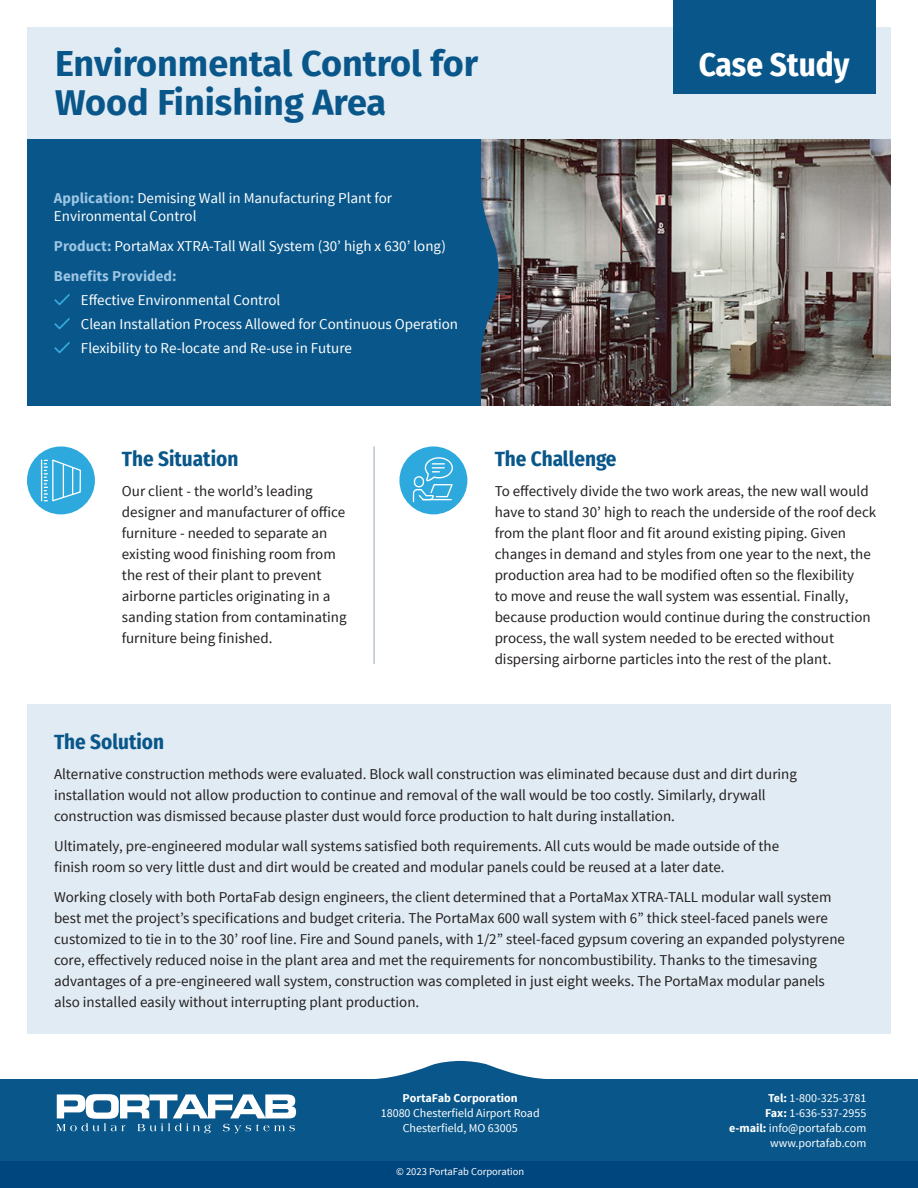
<style>
.page{position:relative;width:918px;height:1188px;background:#fff}
.page>*{position:absolute;margin:0;border:0;box-sizing:border-box;transform-origin:0 0}
.t1{font:700 36px/39px "Fira Sans";color:#09578a}
.t2{font:700 33px "Fira Sans Condensed";color:#fff}
.t3{font:700 21px "Fira Sans Condensed";color:#09578a}
.t4{font:15px/21px "Source Sans Pro";color:#231f20}
.t5{font:15px/18px "Source Sans Pro";color:#fff}
.t6{font:700 15px "Source Sans Pro";color:#9ec6e5}
.t7{font:12px/15px "Source Sans Pro";color:#fff;text-align:center}
.t8{font:700 12px "Source Sans Pro";color:#fff}
.t9{font:10.5px "Source Sans Pro";color:#fff}
.s1{font-weight:700;color:#9ec6e5}
.s2{font-weight:700}
</style>
<div class="page">
<div style="left:0;top:1079px;width:918px;height:109px;background:#09578a"></div>
<svg style="left:375px;top:1061px;width:170px;height:18px"></svg>
<div style="left:27px;top:27px;width:864px;height:112px;background:#e1ebf3"></div>
<div style="left:673px;top:0;width:202px;height:94px;background:#09578a"></div>
<svg style="left:56px;top:1094px;width:240px;height:39px"></svg>
<div style="left:0;top:1161px;width:918px;height:27px;background:#00467e"></div>
<img style="left:480px;top:139px;width:411px;height:267px">
<div style="left:27px;top:139px;width:453px;height:267px;background:#09578a"></div>
<svg style="left:480px;top:145px;width:19px;height:255px;background:#465f74"></svg>
<svg style="left:54px;top:294px;width:16px;height:11px"></svg>
<svg style="left:54px;top:318px;width:16px;height:11px"></svg>
<svg style="left:54px;top:342px;width:16px;height:11px"></svg>
<div style="left:399px;top:446px;width:68px;height:68px;background:#2ea9dd;border-radius:50%"></div>
<svg style="left:412px;top:457px;width:41px;height:46px"></svg>
<hr style="left:374px;top:446px;width:1px;height:218px;background:#98a8b4">
<div style="left:27px;top:446px;width:68px;height:68px;background:#2ea9dd;border-radius:50%"></div>
<hr style="left:41px;top:460px;width:1px;height:41px;background:#fff">
<svg style="left:44px;top:459px;width:37px;height:42px"></svg>
<div style="left:27px;top:705px;width:864px;height:329px;background:#e1ebf3"></div>
<p class="t1" style="left:55px;top:42px;width:425px">Environmental Control for<br>Wood Finishing Area</p>
<p class="t5" style="left:54px;top:190px;width:340px"><span class="s1">Application:</span> Demising Wall in Manufacturing Plant for<br>Environmental Control</p>
<p class="t5" style="left:54px;top:238px;width:394px"><span class="s1">Product:</span> PortaMax XTRA-Tall Wall System (30’ high x 630’ long)</p>
<p class="t6" style="left:54px;top:267px;width:124px">Benefits Provided:</p>
<p class="t5" style="left:81px;top:292px;width:201px">Effective Environmental Control</p>
<p class="t5" style="left:81px;top:316px;width:379px">Clean Installation Process Allowed for Continuous Operation</p>
<p class="t5" style="left:81px;top:340px;width:272px">Flexibility to Re-locate and Re-use in Future</p>
<h2 class="t2" style="left:699px;top:37px;width:152px">Case Study</h2>
<p class="t3" style="left:122px;top:441px;width:118px">The Situation</p>
<p class="t4" style="left:122px;top:481px;width:226px">Our client - the world’s leading designer and manufacturer of office furniture - needed to separate an existing wood finishing room from the rest of their plant to prevent airborne particles originating in a sanding station from contaminating furniture being finished.</p>
<p class="t3" style="left:495px;top:441px;width:123px">The Challenge</p>
<p class="t4" style="left:495px;top:481px;width:383px">To effectively divide the two work areas, the new wall would have to stand 30’ high to reach the underside of the roof deck from the plant floor and fit around existing piping. Given changes in demand and styles from one year to the next, the production area had to be modified often so the flexibility<br>to move and reuse the wall system was essential. Finally, because production would continue during the construction process, the wall system needed to be erected without dispersing airborne particles into the rest of the plant.</p>
<p class="t3" style="left:54px;top:724px;width:112px">The Solution</p>
<p class="t4" style="left:54px;top:763px;width:745px">Alternative construction methods were evaluated. Block wall construction was eliminated because dust and dirt during installation would not allow production to continue and removal of the wall would be too costly. Similarly, drywall construction was dismissed because plaster dust would force production to halt during installation.</p>
<p class="t4" style="left:54px;top:835px;width:727px">Ultimately, pre-engineered modular wall systems satisfied both requirements. All cuts would be made outside of the finish room so very little dust and dirt would be created and modular panels could be reused at a later date.</p>
<p class="t4" style="left:54px;top:886px;width:793px">Working closely with both PortaFab design engineers, the client determined that a PortaMax XTRA-TALL modular wall system best met the project’s specifications and budget criteria. The PortaMax 600 wall system with 6” thick steel-faced panels were customized to tie in to the 30’ roof line. Fire and Sound panels, with 1/2” steel-faced gypsum covering an expanded polystyrene core, effectively reduced noise in the plant area and met the requirements for noncombustibility. Thanks to the timesaving advantages of a pre-engineered wall system, construction was completed in just eight weeks. The PortaMax modular panels also installed easily without interrupting plant production.</p>
<p class="t8" style="left:403px;top:1090px;width:117px">PortaFab Corporation</p>
<p class="t7" style="left:381px;top:1106px;width:160px">18080 Chesterfield Airport Road<br>Chesterfield, MO 63005</p>
<p class="t9" style="left:396px;top:1165px;width:130px">© 2023 PortaFab Corporation</p>
<p class="t7" style="left:729px;top:1091px;width:139px;text-align:right"><span class="s2">Tel:</span> 1-800-325-3781<br><span class="s2">Fax:</span> 1-636-537-2955 <span class="s2">e-mail:</span> info@portafab.com www.portafab.com</p>
</div>
